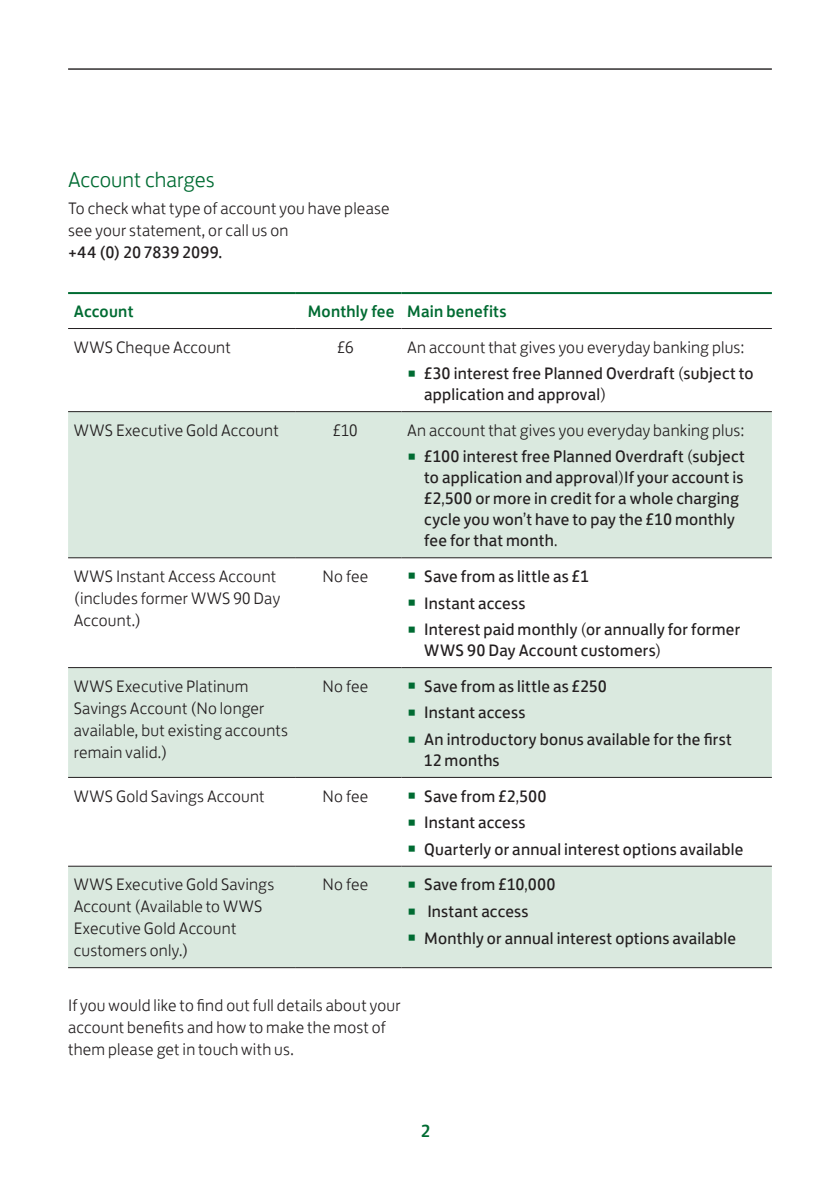
<style>
.page{position:relative;width:840px;height:1191px;background:#fff}
.page>*{position:absolute;margin:0;border:0;box-sizing:border-box;transform-origin:0 0}
.t1{font:300 22px "Lloyds Bank Jack";color:#006b32}
.t2{font:500 18px "Lloyds Bank Jack";color:#006b32}
.t3{font:17px/21px "Lloyds Bank Jack";letter-spacing:.015em;color:#231f20}
.t4{font:300 17px/22px "Lloyds Bank Jack";letter-spacing:.01em;color:#231f20}
.t5{font:500 17px "Lloyds Bank Jack";letter-spacing:.015em;color:#006b32}
.s1{font-size:26.2px;color:#006b32}
.s2{font-weight:300}
</style>
<div class="page">
<svg style="left:68px;top:412px;width:703px;height:555px;fill:#dae9df"></svg>
<hr style="left:68px;top:292px;width:227px;height:2px;background:#006b32">
<hr style="left:295px;top:292px;width:106px;height:2px;background:#006b32">
<hr style="left:401px;top:292px;width:370px;height:2px;background:#006b32">
<hr style="left:68px;top:328px;width:227px;height:1px;background:#231f20">
<hr style="left:295px;top:328px;width:106px;height:1px;background:#231f20">
<hr style="left:401px;top:328px;width:370px;height:1px;background:#231f20">
<hr style="left:68px;top:411px;width:227px;height:1px;background:#231f20">
<hr style="left:295px;top:411px;width:106px;height:1px;background:#231f20">
<hr style="left:401px;top:411px;width:370px;height:1px;background:#231f20">
<hr style="left:68px;top:557px;width:227px;height:1px;background:#231f20">
<hr style="left:295px;top:557px;width:106px;height:1px;background:#231f20">
<hr style="left:401px;top:557px;width:370px;height:1px;background:#231f20">
<hr style="left:68px;top:667px;width:227px;height:1px;background:#231f20">
<hr style="left:295px;top:667px;width:106px;height:1px;background:#231f20">
<hr style="left:401px;top:667px;width:370px;height:1px;background:#231f20">
<hr style="left:68px;top:777px;width:227px;height:1px;background:#231f20">
<hr style="left:295px;top:777px;width:106px;height:1px;background:#231f20">
<hr style="left:401px;top:777px;width:370px;height:1px;background:#231f20">
<hr style="left:68px;top:865px;width:227px;height:1px;background:#231f20">
<hr style="left:295px;top:865px;width:106px;height:1px;background:#231f20">
<hr style="left:401px;top:865px;width:370px;height:1px;background:#231f20">
<hr style="left:68px;top:967px;width:227px;height:1px;background:#231f20">
<hr style="left:295px;top:967px;width:106px;height:1px;background:#231f20">
<hr style="left:401px;top:967px;width:370px;height:1px;background:#231f20">
<hr style="left:68px;top:68px;width:703px;height:2px;background:#231f20">
<p class="t1" style="left:68px;top:162px;width:148px">Account charges</p>
<p class="t4" style="left:68px;top:196px;width:323px">To check what type of account you have please see your statement, or call us on</p>
<p class="t3" style="left:68px;top:241px;width:156px">+44 (0) 20 7839 2099.</p>
<p class="t5" style="left:74px;top:297px;width:61px">Account</p>
<p class="t5" style="left:307px;top:297px;width:200px">Monthly fee Main benefits</p>
<p class="t4" style="left:74px;top:334px;width:158px">WWS Cheque Account</p>
<p class="t4" style="left:337px;top:334px;width:18px">£6</p>
<p class="t4" style="left:407px;top:334px;width:338px">An account that gives you everyday banking plus:</p>
<p class="t3" style="left:424px;top:361px;width:331px;text-indent:-17px"><span class="s1">•</span> £30 interest free Planned Overdraft <span class="s2">(</span>subject to application and approval<span class="s2">)</span></p>
<p class="t4" style="left:74px;top:417px;width:206px">WWS Executive Gold Account</p>
<p class="t4" style="left:333px;top:417px;width:26px">£10</p>
<p class="t4" style="left:407px;top:417px;width:338px">An account that gives you everyday banking plus:</p>
<p class="t3" style="left:424px;top:445px;width:322px;text-indent:-17px"><span class="s1">•</span> £100 interest free Planned Overdraft <span class="s2">(</span>subject to application and approval<span class="s2">)</span>If your account is £2<span class="s2">,</span>500 or more in credit for a whole charging cycle you won<span class="s2">’</span>t have to pay the £10 monthly fee for that month<span class="s2">.</span></p>
<p class="t4" style="left:74px;top:563px;width:208px">WWS Instant Access Account (includes former WWS 90 Day<br>Account.)</p>
<p class="t4" style="left:322px;top:563px;width:47px">No fee</p>
<p class="t3" style="left:407px;top:564px;width:183px"><span class="s1">•</span> Save from as little as £1</p>
<p class="t3" style="left:407px;top:591px;width:119px"><span class="s1">•</span> Instant access</p>
<p class="t3" style="left:424px;top:617px;width:317px;text-indent:-17px"><span class="s1">•</span> Interest paid monthly <span class="s2">(</span>or annually for former<br>WWS 90 Day Account customers<span class="s2">)</span></p>
<p class="t4" style="left:74px;top:673px;width:216px">WWS Executive Platinum<br>Savings Account (No longer available, but existing accounts remain valid.)</p>
<p class="t4" style="left:322px;top:673px;width:47px">No fee</p>
<p class="t3" style="left:407px;top:674px;width:201px"><span class="s1">•</span> Save from as little as £250</p>
<p class="t3" style="left:407px;top:700px;width:119px"><span class="s1">•</span> Instant access</p>
<p class="t3" style="left:424px;top:727px;width:309px;text-indent:-17px"><span class="s1">•</span> An introductory bonus available for the first<br>12 months</p>
<p class="t4" style="left:74px;top:783px;width:192px">WWS Gold Savings Account</p>
<p class="t4" style="left:322px;top:783px;width:47px">No fee</p>
<p class="t3" style="left:407px;top:784px;width:141px"><span class="s1">•</span> Save from £2<span class="s2">,</span>500</p>
<p class="t3" style="left:407px;top:810px;width:119px"><span class="s1">•</span> Instant access</p>
<p class="t3" style="left:407px;top:837px;width:337px"><span class="s1">•</span> Quarterly or annual interest options available</p>
<p class="t4" style="left:74px;top:872px;width:202px">WWS Executive Gold Savings<br>Account (Available to WWS<br>Executive Gold Account customers only.)</p>
<p class="t4" style="left:322px;top:872px;width:47px">No fee</p>
<p class="t3" style="left:407px;top:872px;width:150px"><span class="s1">•</span> Save from £10<span class="s2">,</span>000</p>
<p class="t3" style="left:407px;top:899px;width:123px"><span class="s1">•</span> Instant access</p>
<p class="t3" style="left:407px;top:926px;width:330px"><span class="s1">•</span> Monthly or annual interest options available</p>
<p class="t4" style="left:68px;top:992px;width:334px">If you would like to find out full details about your account benefits and how to make the most of them please get in touch with us.</p>
<p class="t2" style="left:421px;top:1116px;width:10px">2</p>
</div>
